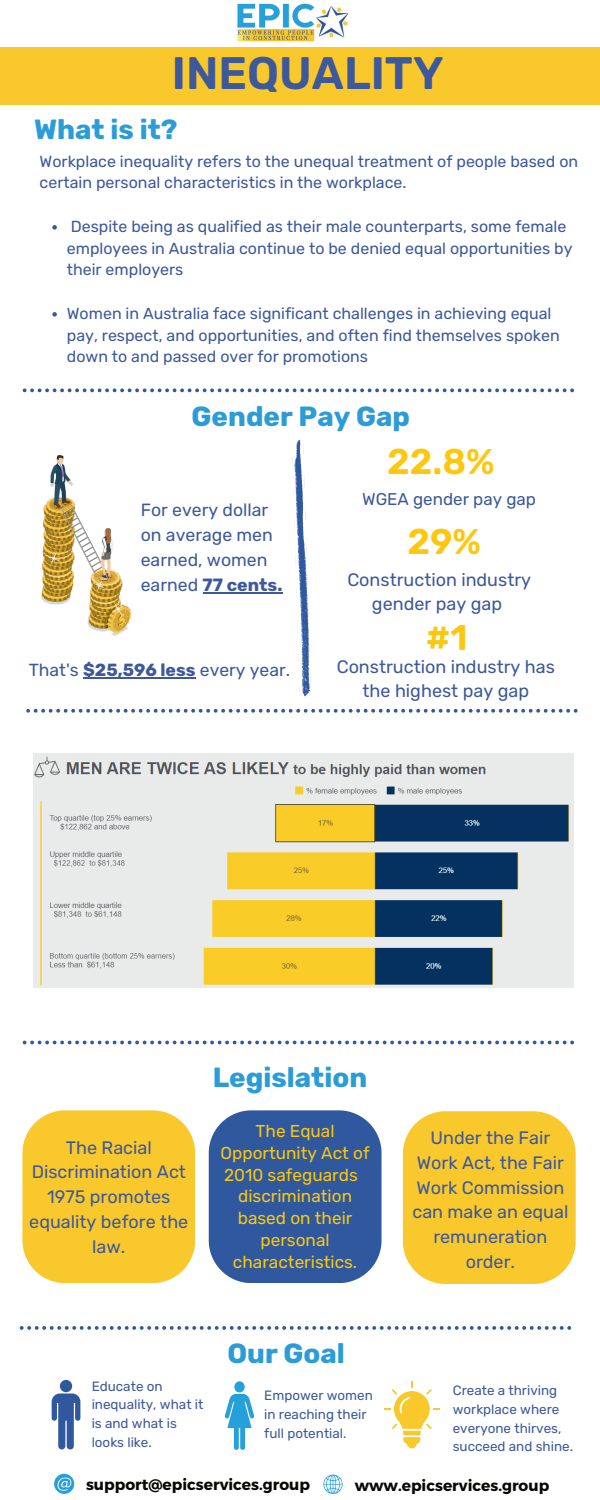
<style>
.page{position:relative;width:600px;height:1500px;background:#fff}
.page>*{position:absolute;margin:0;border:0;box-sizing:border-box;transform-origin:0 0}
.t1{font:600 45.5px "Rubik";color:#3d599c}
.t2{font:600 35.7px "Rubik";color:#fcc70d}
.t3{font:700 27.7px "Rubik";color:#2c9cd7}
.t4{font:18px/24.8px "Rubik";color:#3d599c;text-align:center}
.t5{font:17.7px/24.7px "Rubik";color:#3d599c}
.t6{font:17.5px "Rubik";color:#3d599c}
.t7{font:17.2px/21.8px "Rubik";color:#fcc70d;text-align:center}
.t8{font:17px "Rubik";color:#3d599c}
.t9{font:16px/21.8px "Rubik";color:#3d599c}
.t10{font:700 15.4px "Montserrat";color:#080704}
.t11{font:13.4px/18.8px "Rubik";color:#3d599c}
.s1{font-weight:700}
</style>
<div class="page">
<div style="left:0;top:47px;width:600px;height:58px;background:#f9c82d"></div>
<svg style="left:292px;top:439px;width:19px;height:258px"></svg>
<svg style="left:23px;top:1041px;width:551px;height:3px"></svg>
<svg style="left:23px;top:388px;width:551px;height:4px"></svg>
<svg style="left:26px;top:709px;width:552px;height:4px"></svg>
<div style="left:22px;top:1110px;width:173px;height:173px;background:#f9c82d"></div>
<div style="left:209px;top:1110px;width:172px;height:173px;background:#2f589e"></div>
<div style="left:403px;top:1111px;width:172px;height:173px;background:#f9c82d"></div>
<svg style="left:20px;top:1326px;width:551px;height:4px"></svg>
<div style="left:60px;top:1380px;width:12px;height:12px;background:#2f589e;border-radius:50%"></div>
<svg style="left:52px;top:1393px;width:28px;height:57px"></svg>
<div style="left:234px;top:1381px;width:11px;height:11px;background:#26a0da;border-radius:50%"></div>
<svg style="left:225px;top:1394px;width:29px;height:56px"></svg>
<svg style="left:384px;top:1382px;width:55px;height:66px"></svg>
<img style="left:237px;top:3px;width:112px;height:39px">
<svg style="left:54px;top:1474px;width:20px;height:20px"></svg>
<svg style="left:323px;top:1475px;width:20px;height:19px"></svg>
<img style="left:41px;top:455px;width:90px;height:181px">
<img style="left:34px;top:754px;width:540px;height:233px">
<svg style="left:52px;top:225px;width:5px;height:5px"></svg>
<svg style="left:52px;top:312px;width:5px;height:5px"></svg>
<hr style="left:203px;top:592px;width:79px;height:2px;background:#3d599c">
<hr style="left:83px;top:677px;width:113px;height:2px;background:#3d599c">
<h1 class="t1" style="left:172px;top:48px;width:273px">INEQUALITY</h1>
<h3 class="t3" style="left:34px;top:113px;width:145px">What is it?</h3>
<p class="t9" style="left:40px;top:151px;width:540px">Workplace inequality refers to the unequal treatment of people based on certain personal characteristics in the workplace.</p>
<p class="t9" style="left:67px;top:216px;width:507px">Despite being as qualified as their male counterparts, some female employees in Australia continue to be denied equal opportunities by their employers</p>
<p class="t9" style="left:67px;top:303px;width:494px">Women in Australia face significant challenges in achieving equal pay, respect, and opportunities, and often find themselves spoken down to and passed over for promotions</p>
<h3 class="t3" style="left:192px;top:400px;width:220px">Gender Pay Gap</h3>
<p class="t5" style="left:141px;top:498px;width:143px">For every dollar on average men earned, women earned <span class="s1">77 cents.</span></p>
<p class="t6" style="left:29px;top:660px;width:263px">That's <span class="s1">$25,596 less</span> every year.</p>
<h2 class="t2" style="left:387px;top:442px;width:109px">22.8%</h2>
<p class="t8" style="left:362px;top:489px;width:175px">WGEA gender pay gap</p>
<h2 class="t2" style="left:408px;top:522px;width:75px">29%</h2>
<p class="t4" style="left:347px;top:568px;width:185px">Construction industry gender pay gap</p>
<h2 class="t2" style="left:426px;top:618px;width:43px">#1</h2>
<p class="t4" style="left:337px;top:654px;width:220px">Construction industry has the highest pay gap</p>
<p class="t4" style="left:29px;top:1135px;width:161px">The Racial<br>Discrimination Act<br>1975 promotes equality before the law.</p>
<h3 class="t3" style="left:213px;top:1062px;width:156px">Legislation</h3>
<p class="t7" style="left:221px;top:1121px;width:151px">The Equal<br>Opportunity Act of<br>2010 safeguards discrimination based on their personal characteristics.</p>
<p class="t4" style="left:412px;top:1126px;width:158px">Under the Fair<br>Work Act, the Fair<br>Work Commission can make an equal remuneration order.</p>
<h3 class="t3" style="left:227px;top:1337px;width:119px">Our Goal</h3>
<p class="t11" style="left:92px;top:1377px;width:113px">Educate on inequality, what it is and what is looks like.</p>
<p class="t11" style="left:264px;top:1386px;width:110px">Empower women in reaching their full potential.</p>
<p class="t11" style="left:453px;top:1382px;width:122px">Create a thriving workplace where everyone thirves, succeed and shine.</p>
<p class="t10" style="left:86px;top:1475px;width:226px">support@epicservices.group</p>
<p class="t10" style="left:355px;top:1476px;width:196px">www.epicservices.group</p>
</div>
